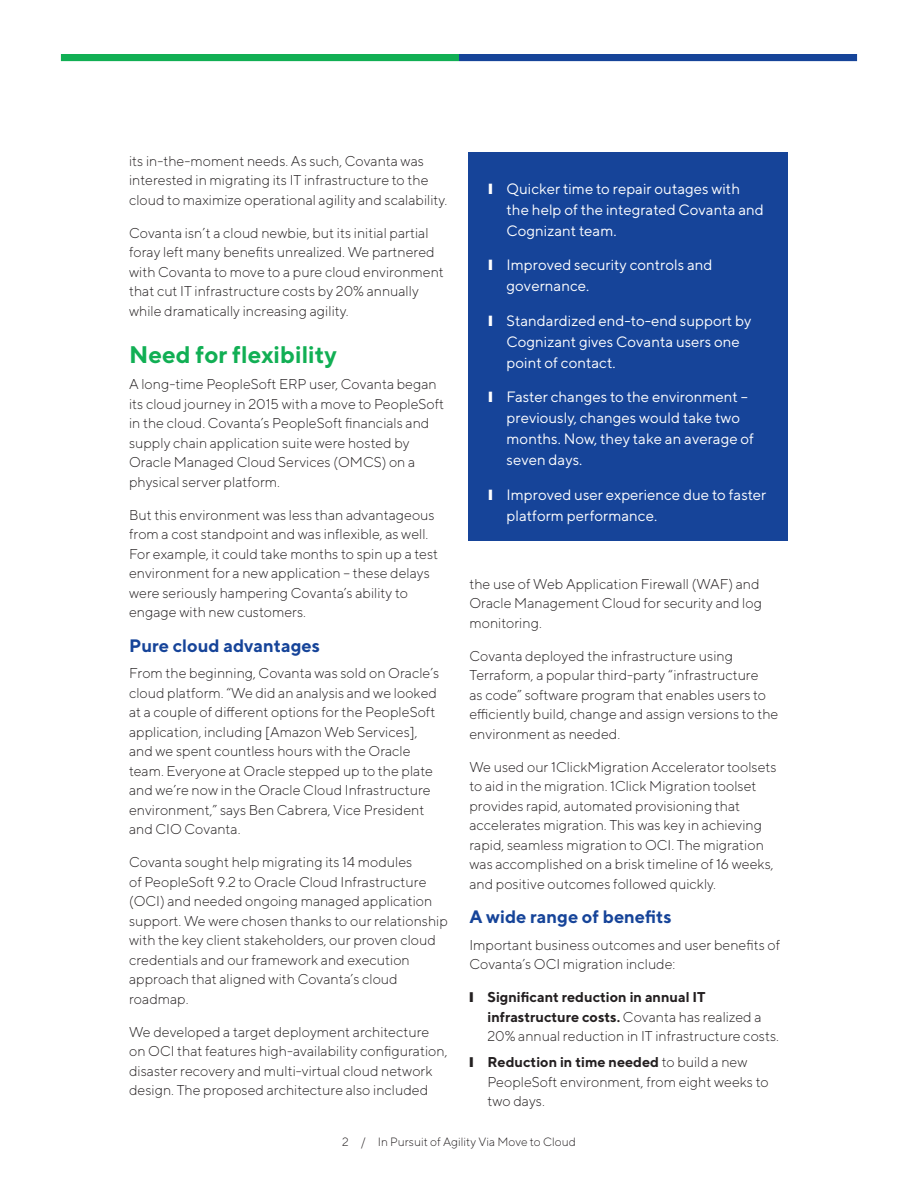
<style>
.page{position:relative;width:918px;height:1188px;background:#fff}
.page>*{position:absolute;margin:0;border:0;box-sizing:border-box;transform-origin:0 0}
.Heading_1_-_16_18{font:700 24px "TT Norms";color:#11af54}
.Heading_2_-_12_14{font:700 18px "TT Norms";color:#164499}
.t1{font:15px/21px "TT Norms";color:#fff}
.Body_9_5_13{font:300 14.25px/19.5px "TT Norms";color:#231f20}
.Folio_Centered_8_10{font:300 12px "TT Norms";color:#231f20}
.s1{font-weight:700}
</style>
<div class="page">
<div style="left:468px;top:152px;width:320px;height:389px;background:#164499"></div>
<div style="left:459px;top:54px;width:398px;height:7px;background:#164499"></div>
<div style="left:61px;top:54px;width:398px;height:7px;background:#11af54"></div>
<p class="Body_9_5_13" style="left:129px;top:151px;width:320px">its in-the-moment needs. As such, Covanta was interested in migrating its IT infrastructure to the cloud to maximize operational agility and scalability.</p>
<p class="Body_9_5_13" style="left:129px;top:223px;width:316px">Covanta isn’t a cloud newbie, but its initial partial foray left many benefits unrealized. We partnered with Covanta to move to a pure cloud environment that cut IT infrastructure costs by 20% annually while dramatically increasing agility.</p>
<p class="Heading_1_-_16_18" style="left:129px;top:340px;width:209px">Need for flexibility</p>
<p class="Body_9_5_13" style="left:129px;top:374px;width:317px">A long-time PeopleSoft ERP user, Covanta began its cloud journey in 2015 with a move to PeopleSoft in the cloud. Covanta’s PeopleSoft financials and supply chain application suite were hosted by Oracle Managed Cloud Services (OMCS) on a physical server platform.</p>
<p class="Body_9_5_13" style="left:129px;top:505px;width:311px">But this environment was less than advantageous from a cost standpoint and was inflexible, as well.<br>For example, it could take months to spin up a test environment for a new application – these delays were seriously hampering Covanta’s ability to engage with new customers.</p>
<p class="Heading_2_-_12_14" style="left:129px;top:634px;width:192px">Pure cloud advantages</p>
<p class="Body_9_5_13" style="left:129px;top:663px;width:312px">From the beginning, Covanta was sold on Oracle’s cloud platform. “We did an analysis and we looked at a couple of different options for the PeopleSoft application, including [Amazon Web Services], and we spent countless hours with the Oracle team. Everyone at Oracle stepped up to the plate and we’re now in the Oracle Cloud Infrastructure environment,” says Ben Cabrera, Vice President and CIO Covanta.</p>
<p class="Body_9_5_13" style="left:129px;top:852px;width:320px">Covanta sought help migrating its 14 modules<br>of PeopleSoft 9.2 to Oracle Cloud Infrastructure (OCI) and needed ongoing managed application support. We were chosen thanks to our relationship with the key client stakeholders, our proven cloud credentials and our framework and execution approach that aligned with Covanta’s cloud roadmap.</p>
<p class="Body_9_5_13" style="left:129px;top:1022px;width:320px">We developed a target deployment architecture on OCI that features high-availability configuration, disaster recovery and multi-virtual cloud network design. The proposed architecture also included</p>
<p class="t1" style="left:507px;top:178px;width:259px;text-indent:-18px">❙ Quicker time to repair outages with the help of the integrated Covanta and<br>Cognizant team.</p>
<p class="t1" style="left:507px;top:254px;width:207px;text-indent:-18px">❙ Improved security controls and governance.</p>
<p class="t1" style="left:507px;top:310px;width:246px;text-indent:-18px">❙ Standardized end-to-end support by<br>Cognizant gives Covanta users one point of contact.</p>
<p class="t1" style="left:507px;top:386px;width:249px;text-indent:-18px">❙ Faster changes to the environment – previously, changes would take two months. Now, they take an average of seven days.</p>
<p class="t1" style="left:507px;top:484px;width:261px;text-indent:-18px">❙ Improved user experience due to faster platform performance.</p>
<p class="Body_9_5_13" style="left:469px;top:574px;width:294px">the use of Web Application Firewall (WAF) and<br>Oracle Management Cloud for security and log monitoring.</p>
<p class="Body_9_5_13" style="left:469px;top:646px;width:311px">Covanta deployed the infrastructure using Terraform, a popular third-party “infrastructure<br>as code” software program that enables users to efficiently build, change and assign versions to the environment as needed.</p>
<p class="Body_9_5_13" style="left:469px;top:757px;width:309px">We used our 1ClickMigration Accelerator toolsets to aid in the migration. 1Click Migration toolset provides rapid, automated provisioning that accelerates migration. This was key in achieving rapid, seamless migration to OCI. The migration was accomplished on a brisk timeline of 16 weeks, and positive outcomes followed quickly.</p>
<p class="Heading_2_-_12_14" style="left:469px;top:906px;width:204px">A wide range of benefits</p>
<p class="Body_9_5_13" style="left:469px;top:935px;width:312px">Important business outcomes and user benefits of<br>Covanta’s OCI migration include:</p>
<p class="Body_9_5_13" style="left:487px;top:987px;width:293px;text-indent:-18px">❙ <span class="s1">Significant reduction in annual IT infrastructure costs.</span> Covanta has realized a<br>20% annual reduction in IT infrastructure costs.</p>
<p class="Body_9_5_13" style="left:487px;top:1052px;width:283px;text-indent:-18px">❙ <span class="s1">Reduction in time needed</span> to build a new<br>PeopleSoft environment, from eight weeks to two days.</p>
<p class="Folio_Centered_8_10" style="left:342px;top:1134px;width:235px">2 / In Pursuit of Agility Via Move to Cloud</p>
</div>
